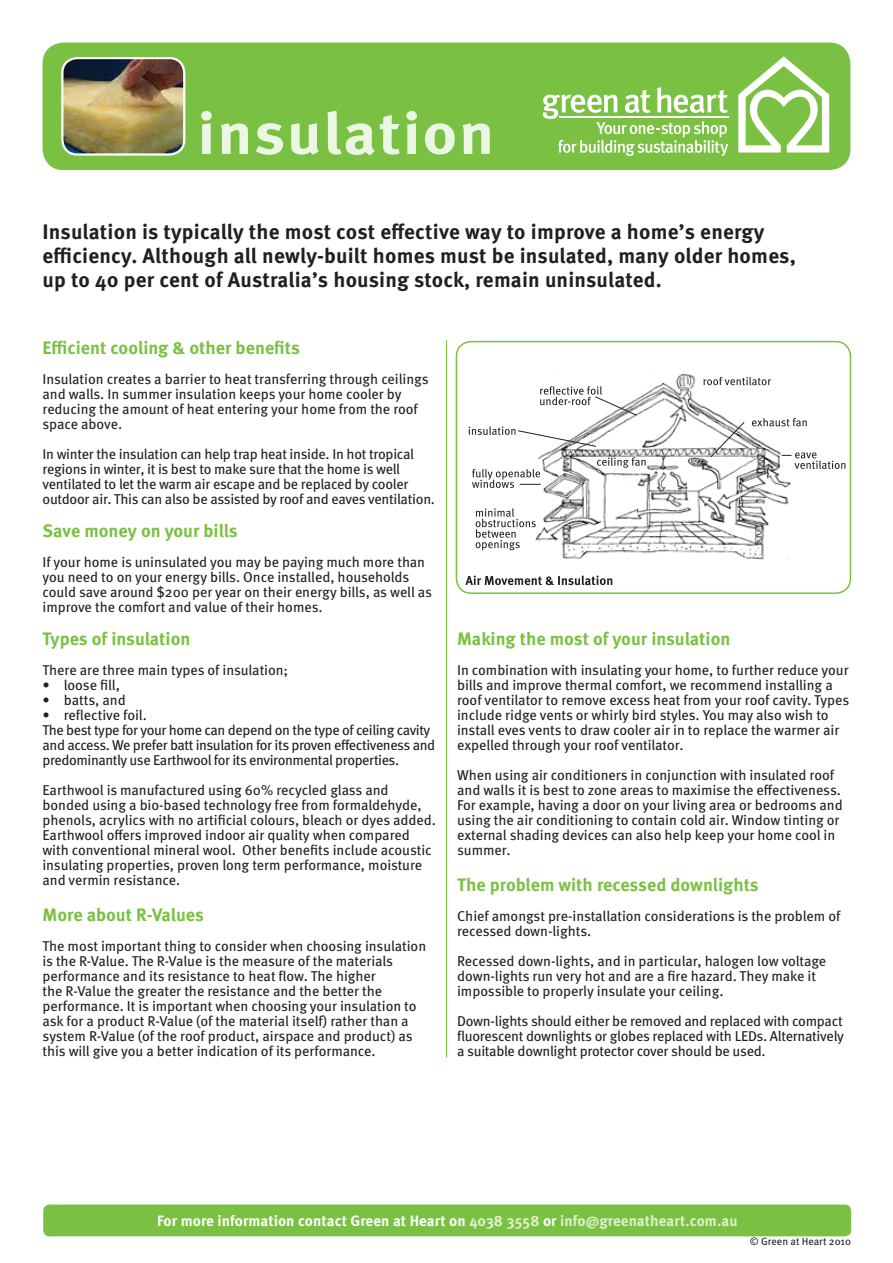
<style>
.page{position:relative;width:893px;height:1263px;background:#fff}
.page>*{position:absolute;margin:0;border:0;box-sizing:border-box;transform-origin:0 0}
.t1{font:700 58.5px "Meta OT";letter-spacing:.025em;color:#ebf6e3;scale:1.1 1}
.t2{font:700 21px/24px "Meta OT";letter-spacing:.01em;color:#231f20}
.t3{font:700 18px "Meta OT";color:#7ac143}
.t4{font:700 15px "Meta OT";letter-spacing:.005em;color:#fff}
.t5{font:14.25px/15px "Meta OT";letter-spacing:-.005em;color:#231f20}
.t6{font:14.25px/15px "Meta OT";letter-spacing:-.03em;color:#231f20}
.t7{font:10.5px "Meta OT";color:#231f20}
.s1{color:#def0d0}
</style>
<div class="page">
<div style="left:43px;top:43px;width:807px;height:127px;background:#7ac143;border-radius:21px"></div>
<svg style="left:543px;top:87px;width:185px;height:69px"></svg>
<hr style="left:559px;top:117px;width:169px;height:1px;background:#fff">
<svg style="left:738px;top:56px;width:91px;height:96px"></svg>
<div style="left:43px;top:1204px;width:808px;height:32px;background:#7ac143;border-radius:6px"></div>
<hr style="left:446px;top:340px;width:1px;height:717px;background:#7ac143">
<img style="left:63px;top:58px;width:121px;height:96px">
<div style="left:61px;top:57px;width:124px;height:99px;border:2px solid #fff;border-radius:15px"></div>
<img style="left:536px;top:369px;width:271px;height:191px">
<div style="left:456px;top:341px;width:395px;height:253px;border:2px solid #7ac143;border-radius:15px"></div>
<svg style="left:476px;top:508px;width:60px;height:42px"></svg>
<svg style="left:597px;top:457px;width:49px;height:11px"></svg>
<svg style="left:703px;top:377px;width:68px;height:8px"></svg>
<svg style="left:752px;top:418px;width:55px;height:8px"></svg>
<svg style="left:465px;top:575px;width:147px;height:10px"></svg>
<svg style="left:472px;top:469px;width:69px;height:19px"></svg>
<svg style="left:469px;top:426px;width:128px;height:21px"></svg>
<svg style="left:540px;top:386px;width:97px;height:30px"></svg>
<svg style="left:710px;top:421px;width:35px;height:37px"></svg>
<svg style="left:782px;top:452px;width:63px;height:17px"></svg>
<h1 class="t1" style="left:197px;top:97px;width:272px">insulation</h1>
<h2 class="t2" style="left:43px;top:220px;width:755px">Insulation is typically the most cost effective way to improve a home’s energy efficiency. Although all newly-built homes must be insulated, many older homes, up to 40 per cent of Australia’s housing stock, remain uninsulated.</h2>
<p class="t3" style="left:43px;top:336px;width:259px">Efficient cooling &amp; other benefits</p>
<p class="t5" style="left:43px;top:371px;width:388px">Insulation creates a barrier to heat transferring through ceilings and walls. In summer insulation keeps your home cooler by reducing the amount of heat entering your home from the roof space above.</p>
<p class="t5" style="left:43px;top:446px;width:394px">In winter the insulation can help trap heat inside. In hot tropical regions in winter, it is best to make sure that the home is well ventilated to let the warm air escape and be replaced by cooler outdoor air. This can also be assisted by roof and eaves ventilation.</p>
<p class="t3" style="left:43px;top:519px;width:197px">Save money on your bills</p>
<p class="t5" style="left:43px;top:554px;width:391px">If your home is uninsulated you may be paying much more than you need to on your energy bills. Once installed, households could save around $200 per year on their energy bills, as well as improve the comfort and value of their homes.</p>
<p class="t3" style="left:43px;top:627px;width:149px">Types of insulation</p>
<p class="t5" style="left:43px;top:662px;width:247px">There are three main types of insulation;</p>
<p class="t5" style="left:43px;top:677px;width:79px">• loose fill,</p>
<p class="t5" style="left:43px;top:692px;width:85px">• batts, and</p>
<p class="t6" style="left:43px;top:707px;width:394px">• reflective foil.<br>The best type for your home can depend on the type of ceiling cavity and access. We prefer batt insulation for its proven effectiveness and predominantly use Earthwool for its environmental properties.</p>
<p class="t5" style="left:42px;top:782px;width:395px">Earthwool is manufactured using 60% recycled glass and bonded using a bio-based technology free from formaldehyde, phenols, acrylics with no artificial colours, bleach or dyes added.<br>Earthwool offers improved indoor air quality when compared with conventional mineral wool. Other benefits include acoustic insulating properties, proven long term performance, moisture and vermin resistance.</p>
<p class="t3" style="left:43px;top:903px;width:163px">More about R-Values</p>
<p class="t5" style="left:43px;top:938px;width:385px">The most important thing to consider when choosing insulation is the R-Value. The R-Value is the measure of the materials performance and its resistance to heat flow. The higher<br>the R-Value the greater the resistance and the better the performance. It is important when choosing your insulation to ask for a product R-Value (of the material itself) rather than a system R-Value (of the roof product, airspace and product) as this will give you a better indication of its performance.</p>
<p class="t3" style="left:457px;top:627px;width:275px">Making the most of your insulation</p>
<p class="t5" style="left:457px;top:663px;width:394px">In combination with insulating your home, to further reduce your bills and improve thermal comfort, we recommend installing a roof ventilator to remove excess heat from your roof cavity. Types include ridge vents or whirly bird styles. You may also wish to install eves vents to draw cooler air in to replace the warmer air expelled through your roof ventilator.</p>
<p class="t5" style="left:457px;top:768px;width:387px">When using air conditioners in conjunction with insulated roof and walls it is best to zone areas to maximise the effectiveness.<br>For example, having a door on your living area or bedrooms and using the air conditioning to contain cold air. Window tinting or external shading devices can also help keep your home cool in summer.</p>
<p class="t3" style="left:457px;top:873px;width:303px">The problem with recessed downlights</p>
<p class="t5" style="left:457px;top:909px;width:385px">Chief amongst pre-installation considerations is the problem of recessed down-lights.</p>
<p class="t5" style="left:457px;top:954px;width:371px">Recessed down-lights, and in particular, halogen low voltage down-lights run very hot and are a fire hazard. They make it impossible to properly insulate your ceiling.</p>
<p class="t5" style="left:457px;top:1014px;width:388px;text-align:justify">Down-lights should either be removed and replaced with compact fluorescent downlights or globes replaced with LEDs. Alternatively a suitable downlight protector cover should be used.</p>
<p class="t4" style="left:157px;top:1211px;width:582px">For more information contact Green at Heart on <span class="s1">4038 3558</span> or <span class="s1">info@greenatheart.com.au</span></p>
<p class="t7" style="left:750px;top:1235px;width:103px">© Green at Heart 2010</p>
</div>
